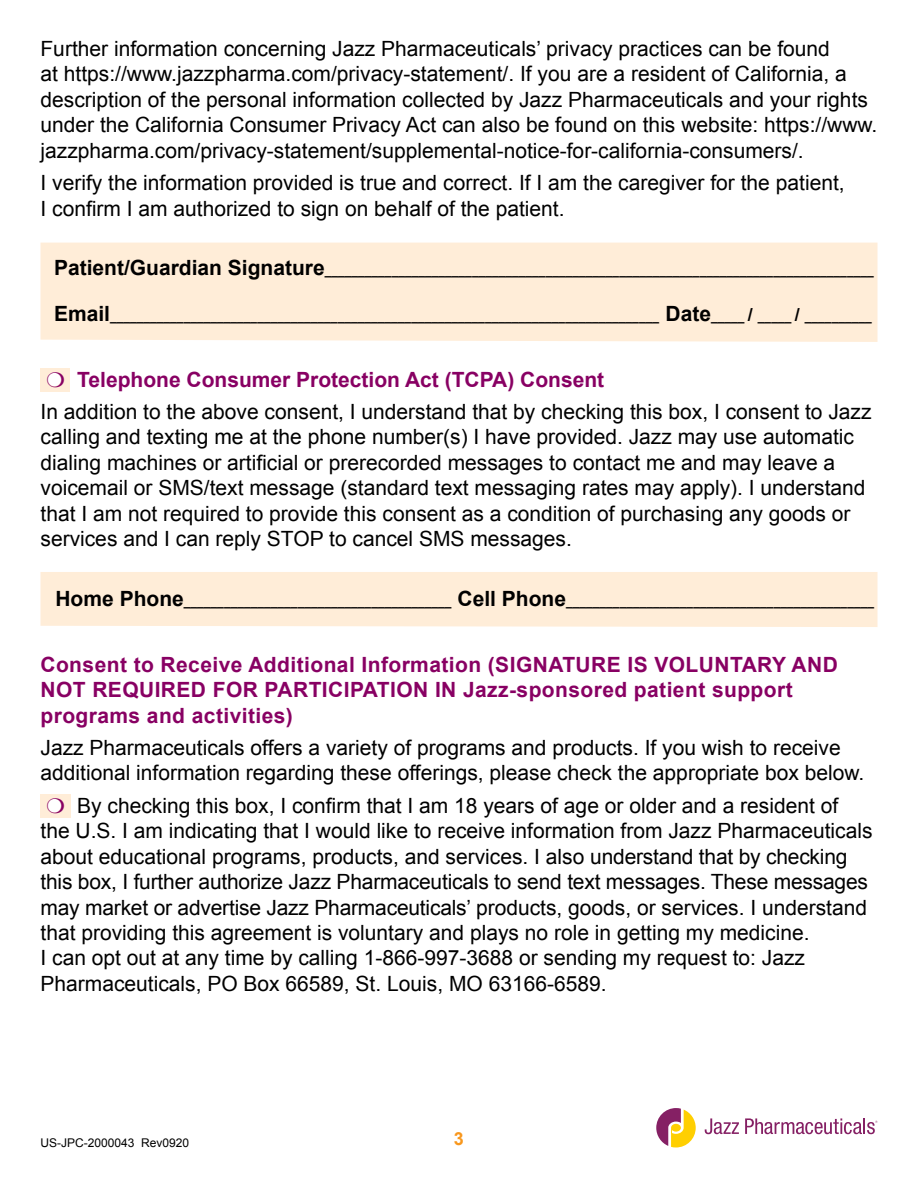
<style>
.page{position:relative;width:918px;height:1188px;background:#fff}
.page>*{position:absolute;margin:0;border:0;box-sizing:border-box;transform-origin:0 0}
.t1{font:21px/25.5px "Arial";color:#000}
.t2{font:700 21px/25.5px "Arial";letter-spacing:.02em;color:#880063}
.t3{font:700 18px "Arial";color:#f8971d}
.t4{font:700 12px "Arial";color:#000}
.t5{font:12px "Arial";color:#000}
.s1{font-size:21px}
.s2{font-size:18px}
.s3{color:#880063}
.s4{font-weight:700;color:#880063}
</style>
<div class="page">
<div style="left:40px;top:368px;width:30px;height:24px;background:#ffedd8"></div>
<div style="left:48px;top:373px;width:13px;height:13px;background:#fff;border-radius:50%"></div>
<div style="left:40px;top:794px;width:31px;height:24px;background:#ffedd8"></div>
<div style="left:40px;top:243px;width:838px;height:99px;background:#ffedd8"></div>
<div style="left:40px;top:572px;width:838px;height:55px;background:#ffedd8"></div>
<div style="left:48px;top:799px;width:13px;height:13px;background:#fff;border-radius:50%"></div>
<svg style="left:656px;top:1108px;width:40px;height:40px"></svg>
<svg style="left:705px;top:1118px;width:34px;height:16px"></svg>
<svg style="left:745px;top:1118px;width:132px;height:16px"></svg>
<p class="t1" style="left:40px;top:36px;width:838px">Further information concerning Jazz Pharmaceuticals’ privacy practices can be found<br>at https://www.jazzpharma.com/privacy-statement/. If you are a resident of California, a description of the personal information collected by Jazz Pharmaceuticals and your rights under the California Consumer Privacy Act can also be found on this website: https://www. jazzpharma.com/privacy-statement/supplemental-notice-for-california-consumers/.</p>
<p class="t1" style="left:40px;top:170px;width:806px">I verify the information provided is true and correct. If I am the caregiver for the patient,<br>I confirm I am authorized to sign on behalf of the patient.</p>
<p class="t4" style="left:54px;top:263px;width:821px"><span class="s1">Patient/Guardian Signature</span>__________________________________________________________________________________</p>
<p class="t4" style="left:54px;top:308px;width:819px"><span class="s1">Email</span>__________________________________________________________________________________ <span class="s1">Date</span>_____ <span class="s2">/</span> _____ <span class="s2">/</span> __________</p>
<p class="t1" style="left:40px;top:363px;width:833px;line-height:32.2px"><span class="s3">❍</span> <span class="s4">Telephone Consumer Protection Act (TCPA) Consent<br></span>In addition to the above consent, I understand that by checking this box, I consent to Jazz</p>
<p class="t1" style="left:40px;top:424px;width:827px">calling and texting me at the phone number(s) I have provided. Jazz may use automatic dialing machines or artificial or prerecorded messages to contact me and may leave a voicemail or SMS/text message (standard text messaging rates may apply). I understand that I am not required to provide this consent as a condition of purchasing any goods or services and I can reply STOP to cancel SMS messages.</p>
<p class="t4" style="left:55px;top:593px;width:820px"><span class="s1">Home Phone</span>________________________________________ <span class="s1">Cell Phone</span>______________________________________________</p>
<p class="t2" style="left:40px;top:652px;width:799px">Consent to Receive Additional Information (SIGNATURE IS VOLUNTARY AND<br>NOT REQUIRED FOR PARTICIPATION IN Jazz-sponsored patient support programs and activities)</p>
<p class="t1" style="left:40px;top:735px;width:825px">Jazz Pharmaceuticals offers a variety of programs and products. If you wish to receive additional information regarding these offerings, please check the appropriate box below.</p>
<p class="t1" style="left:40px;top:793px;width:834px"><span class="s3">❍</span> By checking this box, I confirm that I am 18 years of age or older and a resident of<br>the U.S. I am indicating that I would like to receive information from Jazz Pharmaceuticals about educational programs, products, and services. I also understand that by checking this box, I further authorize Jazz Pharmaceuticals to send text messages. These messages may market or advertise Jazz Pharmaceuticals’ products, goods, or services. I understand that providing this agreement is voluntary and plays no role in getting my medicine.<br>I can opt out at any time by calling 1-866-997-3688 or sending my request to: Jazz Pharmaceuticals, PO Box 66589, St. Louis, MO 63166-6589.</p>
<p class="t5" style="left:40px;top:1135px;width:150px">US-JPC-2000043 Rev0920</p>
<p class="t3" style="left:454px;top:1126px;width:12px">3</p>
</div>
